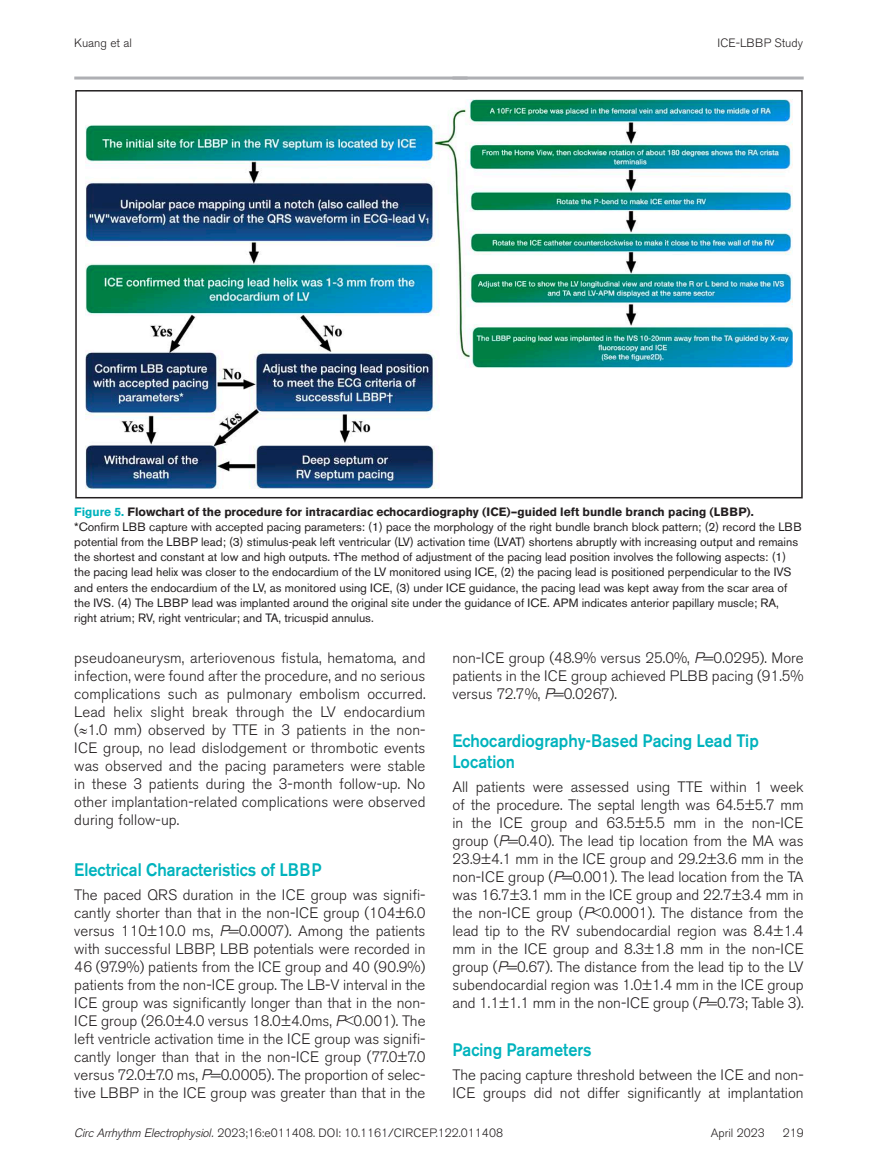
<style>
.page{position:relative;width:878px;height:1175px;background:#fff}
.page>*{position:absolute;margin:0;border:0;box-sizing:border-box;transform-origin:0 0}
.t1{font:500 18px/21px "Akzidenz Grotesk BE";color:#00b3bd;scale:.9 1}
.t2{font:300 15px/18px "Akzidenz Grotesk BE";color:#231f20;text-align:justify}
.t3{font:12px/15px "Akzidenz Grotesk BE";color:#231f20}
.t4{font:300 12px "Akzidenz Grotesk BE";color:#231f20}
.s1{font-weight:700;color:#00b3bd}
.s2{font-weight:700}
.s3{font-family:"Akzidenz Grotesk";font-style:italic}
.s4{font-size:12.75px}
</style>
<div class="page">
<svg style="left:467px;top:76px;width:336px;height:4px"></svg>
<svg style="left:74px;top:76px;width:393px;height:4px;background:#c1c2c5"></svg>
<img style="left:85px;top:100px;width:708px;height:389px">
<div style="left:75px;top:90px;width:727px;height:408px;border:2px solid #231f20"></div>
<p class="t4" style="left:74px;top:36px;width:59px">Kuang et al</p>
<p class="t4" style="left:717px;top:36px;width:87px">ICE-LBBP Study</p>
<p class="t3" style="left:74px;top:505px;width:728px"><span class="s1">Figure 5.</span> <span class="s2">Flowchart of the procedure for intracardiac echocardiography (ICE)–guided left bundle branch pacing (LBBP). </span>*Confirm LBB capture with accepted pacing parameters: (1) pace the morphology of the right bundle branch block pattern; (2) record the LBB potential from the LBBP lead; (3) stimulus-peak left ventricular (LV) activation time (LVAT) shortens abruptly with increasing output and remains the shortest and constant at low and high outputs. †The method of adjustment of the pacing lead position involves the following aspects: (1) the pacing lead helix was closer to the endocardium of the LV monitored using ICE, (2) the pacing lead is positioned perpendicular to the IVS and enters the endocardium of the LV, as monitored using ICE, (3) under ICE guidance, the pacing lead was kept away from the scar area of the IVS. (4) The LBBP lead was implanted around the original site under the guidance of ICE. APM indicates anterior papillary muscle; RA, right atrium; RV, right ventricular; and TA, tricuspid annulus.</p>
<p class="t2" style="left:74px;top:649px;width:353px">pseudoaneurysm, arteriovenous fistula, hematoma, and infection, were found after the procedure, and no serious complications such as pulmonary embolism occurred.<br>Lead helix slight break through the LV endocardium (≈1.0 mm) observed by TTE in 3 patients in the non-ICE group, no lead dislodgement or thrombotic events was observed and the pacing parameters were stable in these 3 patients during the 3-month follow-up. No other implantation-related complications were observed during follow-up.</p>
<p class="t1" style="left:74px;top:858px;width:276px">Electrical Characteristics of LBBP</p>
<p class="t2" style="left:74px;top:886px;width:353px">The paced QRS duration in the ICE group was signifi&shy;cantly shorter than that in the non-ICE group (104±6.0 versus 110±10.0 ms, <span class="s3">P</span>=0.0007). Among the patients with successful LBBP, LBB potentials were recorded in 46 (97.9%) patients from the ICE group and 40 (90.9%) patients from the non-ICE group. The LB-V interval in the ICE group was significantly longer than that in the non-ICE group (26.0±4.0 versus 18.0±4.0ms, <span class="s3">P</span><span class="s4">&lt;</span>0.001). The left ventricle activation time in the ICE group was signifi&shy;cantly longer than that in the non-ICE group (77.0±7.0 versus 72.0±7.0 ms, <span class="s3">P</span>=0.0005). The proportion of selec&shy;tive LBBP in the ICE group was greater than that in the</p>
<p class="t2" style="left:452px;top:649px;width:353px">non-ICE group (48.9% versus 25.0%, <span class="s3">P</span>=0.0295). More patients in the ICE group achieved PLBB pacing (91.5% versus 72.7%, <span class="s3">P</span>=0.0267).</p>
<p class="t1" style="left:452px;top:729px;width:342px">Echocardiography-Based Pacing Lead Tip<br>Location</p>
<p class="t2" style="left:452px;top:778px;width:353px">All patients were assessed using TTE within 1 week of the procedure. The septal length was 64.5±5.7 mm in the ICE group and 63.5±5.5 mm in the non-ICE group (<span class="s3">P</span>=0.40). The lead tip location from the MA was 23.9±4.1 mm in the ICE group and 29.2±3.6 mm in the non-ICE group (<span class="s3">P</span>=0.001). The lead location from the TA was 16.7±3.1 mm in the ICE group and 22.7±3.4 mm in the non-ICE group (<span class="s3">P</span><span class="s4">&lt;</span>0.0001). The distance from the lead tip to the RV subendocardial region was 8.4±1.4 mm in the ICE group and 8.3±1.8 mm in the non-ICE group (<span class="s3">P</span>=0.67). The distance from the lead tip to the LV subendocardial region was 1.0±1.4 mm in the ICE group and 1.1±1.1 mm in the non-ICE group (<span class="s3">P</span>=0.73; Table 3).</p>
<p class="t1" style="left:452px;top:1038px;width:156px">Pacing Parameters</p>
<p class="t2" style="left:452px;top:1066px;width:352px">The pacing capture threshold between the ICE and non-<br>ICE groups did not differ significantly at implantation</p>
<p class="t4" style="left:74px;top:1126px;width:430px"><span class="s3">Circ Arrhythm Electrophysiol.</span> 2023;16:e011408. DOI: 10.1161/CIRCEP.122.011408</p>
<p class="t4" style="left:710px;top:1126px;width:55px">April 2023</p>
<p class="t4" style="left:782px;top:1126px;width:22px">219</p>
</div>
